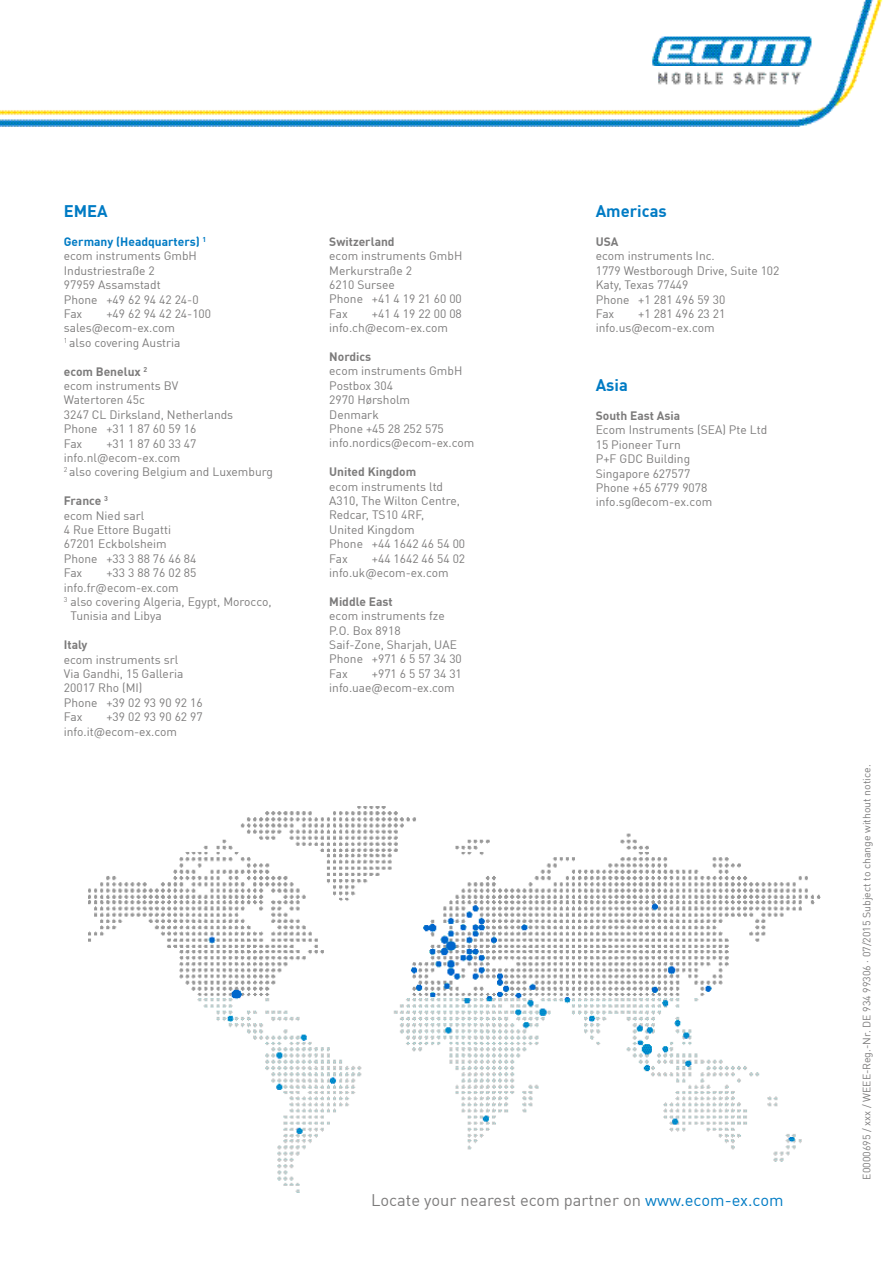
<style>
.page{position:relative;width:893px;height:1263px;background:#fff}
.page>*{position:absolute;margin:0;border:0;box-sizing:border-box;transform-origin:0 0}
.t1{font:16.5px "Ecom DIN Offc";color:#7c7b7b}
.t2{font:700 16.5px "DIN Offc";color:#007bc4}
.t3{font:12px/14.4px "DIN Offc";color:#7c7b7b}
.t4{font:700 12px "DIN Offc";color:#7c7b7b}
.t5{font:12px "Ecom DIN Offc";color:#7c7b7b}
.t6{font:10.5px "Ecom DIN Offc";color:#7c7b7b}
.s1{font-weight:700;color:#007bc4}
.s2{font-family:"Ecom DIN Offc"}
.s3{font-weight:700}
.s4{color:#007bc4}
</style>
<div class="page">
<img style="left:89px;top:806px;width:731px;height:386px">
<img style="left:0;top:0;width:883px;height:126px">
<h1 class="t2" style="left:64px;top:200px;width:45px">EMEA</h1>
<p class="t3" style="left:64px;top:234px;width:144px"><span class="s1">Germany (Headquarters)</span> <sup>1 </sup>ecom instruments GmbH<br>Industriestraße 2<br>97959 Assamstadt<br>Phone +49 62 94 42 24-0<br>Fax</p>
<p class="t3" style="left:64px;top:306px;width:149px;text-indent:43px">+49 62 94 42 24-100 sales<span class="s2">@</span>ecom-ex.com<br><sup>1</sup> also covering Austria</p>
<p class="t3" style="left:64px;top:364px;width:171px"><span class="s3">ecom Benelux</span> <sup>2<br></sup>ecom instruments BV<br>Watertoren 45c<br>3247 CL Dirksland, Netherlands<br>Phone +31 1 87 60 59 16<br>Fax</p>
<p class="t3" style="left:64px;top:436px;width:211px;text-indent:43px">+31 1 87 60 33 47 info.nl<span class="s2">@</span>ecom-ex.com<br><sup>2</sup> also covering Belgium and Luxemburg</p>
<p class="t3" style="left:64px;top:493px;width:134px"><span class="s3">France</span> <sup>3<br></sup>ecom Nied sarl<br>4 Rue Ettore Bugatti<br>67201 Eckbolsheim<br>Phone +33 3 88 76 46 84<br>Fax</p>
<p class="t3" style="left:106px;top:565px;width:92px">+33 3 88 76 02 85</p>
<p class="t3" style="left:64px;top:580px;width:116px">info.fr<span class="s2">@</span>ecom-ex.com</p>
<p class="t3" style="left:64px;top:594px;width:209px"><sup>3</sup> also covering Algeria, Egypt, Morocco,</p>
<p class="t3" style="left:71px;top:609px;width:93px">Tunisia and Libya</p>
<p class="t4" style="left:64px;top:637px;width:25px">Italy</p>
<p class="t3" style="left:64px;top:652px;width:140px">ecom instruments srl<br>Via Gandhi, 15 Galleria<br>20017 Rho (MI)<br>Phone +39 02 93 90 92 16<br>Fax</p>
<p class="t3" style="left:64px;top:709px;width:140px;text-indent:43px">+39 02 93 90 62 97 info.it<span class="s2">@</span>ecom-ex.com</p>
<p class="t4" style="left:329px;top:233px;width:67px">Switzerland</p>
<p class="t3" style="left:329px;top:248px;width:135px">ecom instruments GmbH<br>Merkurstraße 2<br>6210 Sursee<br>Phone +41 4 19 21 60 00<br>Fax</p>
<p class="t3" style="left:329px;top:306px;width:134px;text-indent:43px">+41 4 19 22 00 08 info.ch<span class="s2">@</span>ecom-ex.com</p>
<p class="t4" style="left:329px;top:349px;width:43px">Nordics</p>
<p class="t3" style="left:329px;top:364px;width:135px">ecom instruments GmbH<br>Postbox 304<br>2970 Hørsholm<br>Denmark<br>Phone +45 28 252 575</p>
<p class="t5" style="left:329px;top:435px;width:147px">info.nordics@ecom-ex.com</p>
<p class="t4" style="left:329px;top:464px;width:89px">United Kingdom</p>
<p class="t3" style="left:329px;top:479px;width:137px">ecom instruments ltd<br>A310, The Wilton Centre,<br>Redcar, TS10 4RF,<br>United Kingdom<br>Phone +44 1642 46 54 00<br>Fax</p>
<p class="t3" style="left:329px;top:551px;width:137px;text-indent:43px">+44 1642 46 54 02 info.uk<span class="s2">@</span>ecom-ex.com</p>
<p class="t4" style="left:329px;top:593px;width:65px">Middle East</p>
<p class="t3" style="left:329px;top:608px;width:134px">ecom instruments fze<br>P.O. Box 8918<br>Saif-Zone, Sharjah, UAE<br>Phone +971 6 5 57 34 30<br>Fax</p>
<p class="t3" style="left:329px;top:666px;width:134px;text-indent:43px">+971 6 5 57 34 31 info.uae<span class="s2">@</span>ecom-ex.com</p>
<h1 class="t2" style="left:596px;top:200px;width:72px">Americas</h1>
<p class="t4" style="left:596px;top:234px;width:24px">USA</p>
<p class="t3" style="left:596px;top:249px;width:185px">ecom instruments Inc.<br>1779 Westborough Drive, Suite 102<br>Katy, Texas 77449<br>Phone +1 281 496 59 30<br>Fax</p>
<p class="t3" style="left:596px;top:306px;width:131px;text-indent:43px">+1 281 496 23 21 info.us<span class="s2">@</span>ecom-ex.com</p>
<h1 class="t2" style="left:596px;top:374px;width:34px">Asia</h1>
<p class="t4" style="left:596px;top:408px;width:86px">South East Asia</p>
<p class="t3" style="left:596px;top:423px;width:173px">Ecom Instruments (SEA) Pte Ltd<br>15 Pioneer Turn<br>P+F GDC Building<br>Singapore 627577<br>Phone +65 6779 9078 info.sg@ecom-ex.com</p>
<h1 class="t1" style="left:371px;top:1190px;width:414px">Locate your nearest ecom partner on <span class="s4">www.ecom-ex.com</span></h1>
<p class="t6" style="left:860px;top:1180px;width:416px;rotate:-90deg">E0000695 / xxx / WEEE-Reg.-Nr. DE 934 99306 · 07/2015 Subject to change without notice.</p>
</div>
